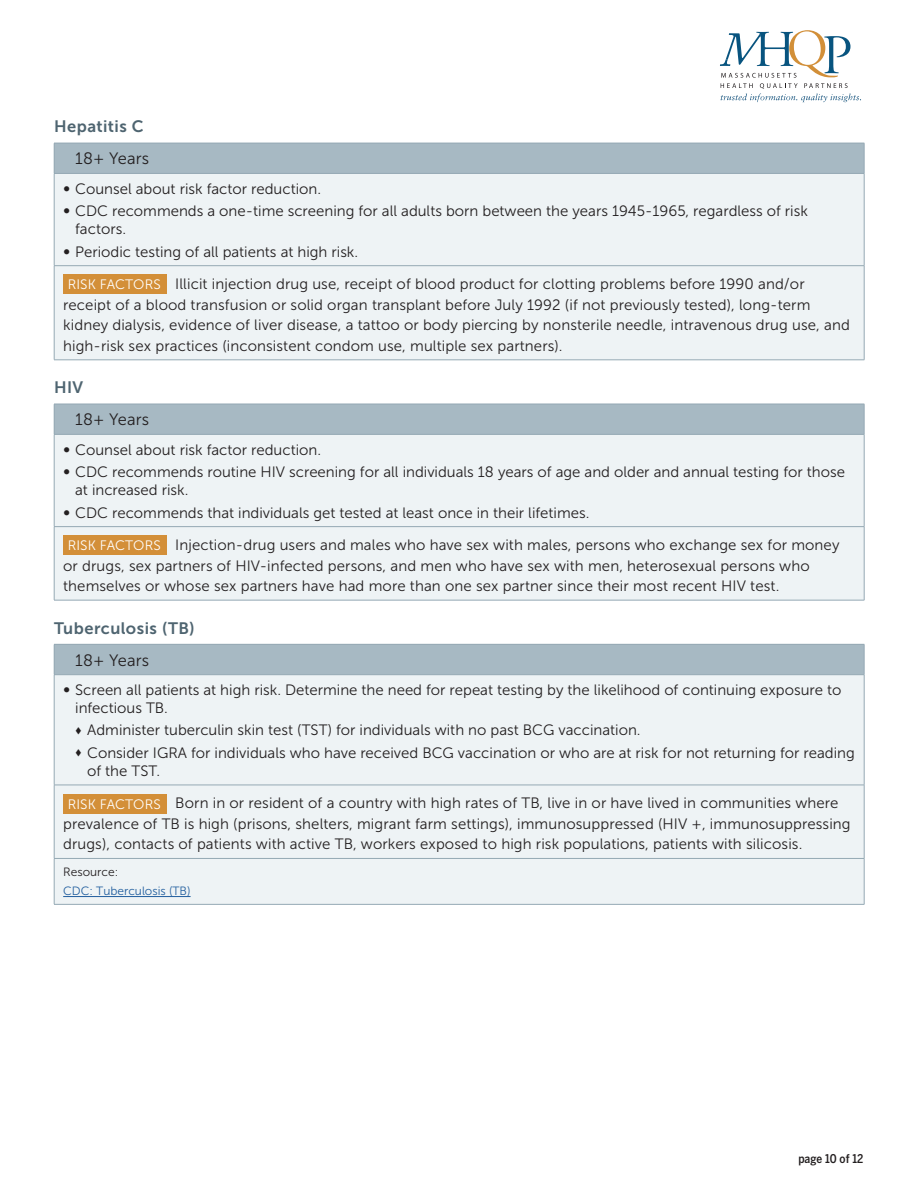
<style>
.page{position:relative;width:918px;height:1188px;background:#fff}
.page>*{position:absolute;margin:0;border:0;box-sizing:border-box;transform-origin:0 0}
.t1{font:16.5px "Museo Sans 700";letter-spacing:.03em;color:#4e6470}
.t2{font:16.5px "Museo Sans 300";letter-spacing:.01em;color:#231f20}
.t3{font:15px/20.7px "Museo Sans 300";letter-spacing:.005em;color:#231f20}
.t4{font:12px "Museo Sans 300";color:#215e9e}
.t5{font:500 12px "Benton Sans Cond";color:#231f20}
.t6{font:12px "Museo Sans 300";color:#231f20}
.s1{font-size:18px}
.s2{font-size:13.65px;color:#fff}
</style>
<div class="page">
<svg style="left:720px;top:30px;width:141px;height:72px"></svg>
<div style="left:54px;top:143px;width:810px;height:30px;background:#a7b9c3"></div>
<div style="left:55px;top:174px;width:809px;height:186px;background:#eef3f5"></div>
<hr style="left:54px;top:265px;width:810px;height:1px;background:#95a9b4">
<hr style="left:54px;top:266px;width:1px;height:94px;background:#95a9b4">
<hr style="left:54px;top:360px;width:810px;height:1px;background:#95a9b4">
<hr style="left:54px;top:173px;width:810px;height:1px;background:#95a9b4">
<hr style="left:54px;top:174px;width:1px;height:92px;background:#95a9b4">
<hr style="left:864px;top:174px;width:1px;height:92px;background:#95a9b4">
<hr style="left:864px;top:266px;width:1px;height:94px;background:#95a9b4">
<hr style="left:864px;top:143px;width:1px;height:30px;background:#95a9b4">
<hr style="left:54px;top:143px;width:810px;height:1px;background:#95a9b4">
<hr style="left:54px;top:143px;width:1px;height:30px;background:#95a9b4">
<div style="left:63px;top:275px;width:103px;height:19px;background:#d38f38"></div>
<div style="left:54px;top:404px;width:810px;height:30px;background:#a7b9c3"></div>
<div style="left:55px;top:435px;width:809px;height:165px;background:#eef3f5"></div>
<hr style="left:54px;top:526px;width:810px;height:1px;background:#95a9b4">
<hr style="left:54px;top:527px;width:1px;height:73px;background:#95a9b4">
<hr style="left:54px;top:600px;width:810px;height:1px;background:#95a9b4">
<hr style="left:54px;top:434px;width:810px;height:1px;background:#95a9b4">
<hr style="left:54px;top:435px;width:1px;height:91px;background:#95a9b4">
<hr style="left:864px;top:435px;width:1px;height:91px;background:#95a9b4">
<hr style="left:864px;top:527px;width:1px;height:73px;background:#95a9b4">
<hr style="left:864px;top:404px;width:1px;height:30px;background:#95a9b4">
<hr style="left:54px;top:404px;width:810px;height:1px;background:#95a9b4">
<hr style="left:54px;top:404px;width:1px;height:30px;background:#95a9b4">
<div style="left:63px;top:536px;width:103px;height:19px;background:#d38f38"></div>
<div style="left:54px;top:644px;width:810px;height:31px;background:#a7b9c3"></div>
<div style="left:55px;top:675px;width:809px;height:229px;background:#eef3f5"></div>
<hr style="left:54px;top:785px;width:810px;height:1px;background:#95a9b4">
<hr style="left:54px;top:785px;width:1px;height:73px;background:#95a9b4">
<hr style="left:54px;top:858px;width:810px;height:1px;background:#95a9b4">
<hr style="left:54px;top:859px;width:1px;height:45px;background:#95a9b4">
<hr style="left:54px;top:904px;width:810px;height:1px;background:#95a9b4">
<hr style="left:54px;top:674px;width:810px;height:1px;background:#95a9b4">
<hr style="left:54px;top:675px;width:1px;height:110px;background:#95a9b4">
<hr style="left:864px;top:675px;width:1px;height:110px;background:#95a9b4">
<hr style="left:864px;top:785px;width:1px;height:73px;background:#95a9b4">
<hr style="left:864px;top:859px;width:1px;height:45px;background:#95a9b4">
<hr style="left:864px;top:645px;width:1px;height:30px;background:#95a9b4">
<hr style="left:54px;top:644px;width:810px;height:1px;background:#95a9b4">
<hr style="left:54px;top:645px;width:1px;height:30px;background:#95a9b4">
<div style="left:63px;top:794px;width:103px;height:19px;background:#d38f38"></div>
<hr style="left:63px;top:896px;width:128px;height:1px;background:#215e9e">
<p class="t1" style="left:54px;top:117px;width:91px">Hepatitis C</p>
<p class="t2" style="left:75px;top:150px;width:76px">18+ Years</p>
<p class="t3" style="left:63px;top:178px;width:259px"><span class="s1">•</span> Counsel about risk factor reduction.</p>
<p class="t3" style="left:75px;top:202px;width:734px;line-height:18px;text-indent:-12px"><span class="s1">•</span> CDC recommends a one-time screening for all adults born between the years 1945-1965, regardless of risk factors.</p>
<p class="t3" style="left:68px;top:236px;width:739px;line-height:32.2px;text-indent:-4px"><span class="s1">•</span> Periodic testing of all patients at high risk.<br><span class="s2">RISK FACTORS</span> Illicit injection drug use, receipt of blood product for clotting problems before 1990 and/or</p>
<p class="t3" style="left:63px;top:294px;width:788px">receipt of a blood transfusion or solid organ transplant before July 1992 (if not previously tested), long-term kidney dialysis, evidence of liver disease, a tattoo or body piercing by nonsterile needle, intravenous drug use, and high-risk sex practices (inconsistent condom use, multiple sex partners).</p>
<p class="t1" style="left:54px;top:378px;width:31px">HIV</p>
<p class="t2" style="left:75px;top:411px;width:76px">18+ Years</p>
<p class="t3" style="left:63px;top:439px;width:259px"><span class="s1">•</span> Counsel about risk factor reduction.</p>
<p class="t3" style="left:75px;top:463px;width:771px;line-height:18px;text-indent:-12px"><span class="s1">•</span> CDC recommends routine HIV screening for all individuals 18 years of age and older and annual testing for those at increased risk.</p>
<p class="t3" style="left:68px;top:496px;width:773px;line-height:32.2px;text-indent:-4px"><span class="s1">•</span> CDC recommends that individuals get tested at least once in their lifetimes.<br><span class="s2">RISK FACTORS</span> Injection-drug users and males who have sex with males, persons who exchange sex for money</p>
<p class="t3" style="left:63px;top:555px;width:748px">or drugs, sex partners of HIV-infected persons, and men who have sex with men, heterosexual persons who themselves or whose sex partners have had more than one sex partner since their most recent HIV test.</p>
<p class="t1" style="left:54px;top:619px;width:142px">Tuberculosis (TB)</p>
<p class="t2" style="left:75px;top:651px;width:76px">18+ Years</p>
<p class="t3" style="left:75px;top:681px;width:768px;line-height:18px;text-indent:-12px"><span class="s1">•</span> Screen all patients at high risk. Determine the need for repeat testing by the likelihood of continuing exposure to infectious TB.</p>
<p class="t3" style="left:75px;top:720px;width:567px">▼ Administer tuberculin skin test (TST) for individuals with no past BCG vaccination.</p>
<p class="t3" style="left:87px;top:744px;width:769px;line-height:18px;text-indent:-12px">▼ Consider IGRA for individuals who have received BCG vaccination or who are at risk for not returning for reading of the TST.</p>
<p class="t3" style="left:63px;top:793px;width:789px;text-indent:5px"><span class="s2">RISK FACTORS</span> Born in or resident of a country with high rates of TB, live in or have lived in communities where prevalence of TB is high (prisons, shelters, migrant farm settings), immunosuppressed (HIV +, immunosuppressing drugs), contacts of patients with active TB, workers exposed to high risk populations, patients with silicosis.</p>
<p class="t6" style="left:63px;top:866px;width:57px">Resource:</p>
<p class="t4" style="left:63px;top:885px;width:129px">CDC: Tuberculosis (TB)</p>
<p class="t5" style="left:798px;top:1151px;width:67px">page 10 of 12</p>
</div>
